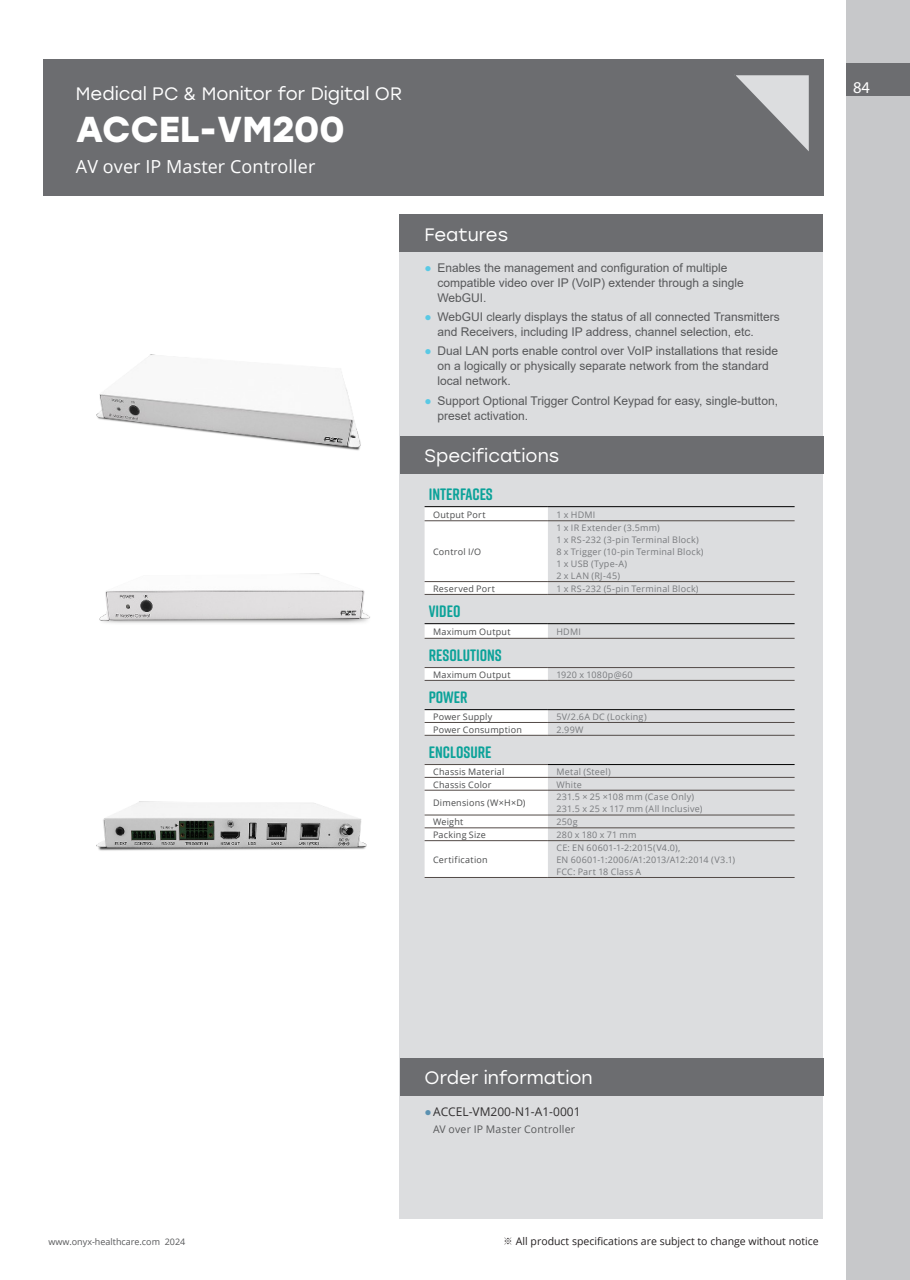
<style>
.page{position:relative;width:910px;height:1280px;background:#fff}
.page>*{position:absolute;margin:0;border:0;box-sizing:border-box;transform-origin:0 0}
._01_大標題{font:700 36px "Stolzl";color:#fff}
._01_系列標題{font:18px "Stolzl";color:#fff}
._01_title{font:18px "Stolzl";color:#fff}
.次標題{font:18px "Open Sans";letter-spacing:.005em;color:#fff}
._01_title-2{font:700 16.5px "Rift Soft";color:#0ba299}
.t1{font:16.5px "Myriad Pro";color:#fff}
.t2{font:12px/15px "Arial";color:#57585a}
.t3{font:12px "Open Sans";color:#312f30}
.t4{font:10.5px "Open Sans";color:#231f20}
.ordering_optional_content{font:10.5px "Open Sans";letter-spacing:.02em;color:#57585a}
.table_content{font:9px "Open Sans";letter-spacing:.025em;color:#787a7d}
.table_head_content{font:9px "Open Sans";letter-spacing:.025em;color:#4a4b4c}
.t5{font:9px "Open Sans";color:#57585a}
.s1{color:#5ac9e5}
.s2{font-family:"Arial";color:#5b91b1}
.s3{font-family:"Adobe Ming Std";font-weight:300}
</style>
<div class="page">
<div style="left:400px;top:215px;width:423px;height:1004px;background:#dcdddf"></div>
<div style="left:400px;top:215px;width:423px;height:37px;background:#6c6d70"></div>
<div style="left:43px;top:60px;width:780px;height:136px;background:#6c6d70"></div>
<svg style="left:736px;top:75px;width:73px;height:76px"></svg>
<div style="left:846px;top:0;width:64px;height:1280px;background:#c7c8ca"></div>
<div style="left:846px;top:63px;width:64px;height:32px;background:#6c6d70"></div>
<svg style="left:425px;top:508px;width:123px;height:369px"></svg>
<hr style="left:425px;top:506px;width:123px;height:1px;background:#000">
<hr style="left:548px;top:506px;width:247px;height:1px;background:#000">
<hr style="left:425px;top:520px;width:123px;height:1px;background:#524a47">
<hr style="left:548px;top:520px;width:247px;height:1px;background:#524a47">
<hr style="left:425px;top:581px;width:123px;height:1px;background:#524a47">
<hr style="left:548px;top:581px;width:247px;height:1px;background:#524a47">
<hr style="left:425px;top:594px;width:123px;height:1px;background:#524a47">
<hr style="left:548px;top:594px;width:247px;height:1px;background:#524a47">
<hr style="left:425px;top:623px;width:123px;height:1px;background:#000">
<hr style="left:548px;top:623px;width:247px;height:1px;background:#000">
<hr style="left:425px;top:638px;width:123px;height:1px;background:#524a47">
<hr style="left:548px;top:638px;width:247px;height:1px;background:#524a47">
<hr style="left:425px;top:667px;width:123px;height:1px;background:#524a47">
<hr style="left:548px;top:667px;width:247px;height:1px;background:#524a47">
<hr style="left:425px;top:680px;width:123px;height:1px;background:#524a47">
<hr style="left:548px;top:680px;width:247px;height:1px;background:#524a47">
<hr style="left:425px;top:709px;width:123px;height:1px;background:#000">
<hr style="left:548px;top:709px;width:247px;height:1px;background:#000">
<hr style="left:425px;top:722px;width:123px;height:1px;background:#524a47">
<hr style="left:548px;top:722px;width:247px;height:1px;background:#524a47">
<hr style="left:425px;top:735px;width:123px;height:1px;background:#524a47">
<hr style="left:548px;top:735px;width:247px;height:1px;background:#524a47">
<hr style="left:425px;top:764px;width:123px;height:1px;background:#524a47">
<hr style="left:425px;top:777px;width:123px;height:1px;background:#524a47">
<hr style="left:548px;top:777px;width:247px;height:1px;background:#524a47">
<hr style="left:425px;top:790px;width:123px;height:1px;background:#524a47">
<hr style="left:548px;top:790px;width:247px;height:1px;background:#524a47">
<hr style="left:425px;top:815px;width:123px;height:1px;background:#524a47">
<hr style="left:548px;top:815px;width:247px;height:1px;background:#524a47">
<hr style="left:425px;top:827px;width:123px;height:1px;background:#524a47">
<hr style="left:548px;top:827px;width:247px;height:1px;background:#524a47">
<hr style="left:425px;top:840px;width:123px;height:1px;background:#524a47">
<hr style="left:548px;top:840px;width:247px;height:1px;background:#524a47">
<hr style="left:425px;top:877px;width:123px;height:1px;background:#524a47">
<hr style="left:548px;top:877px;width:247px;height:1px;background:#524a47">
<hr style="left:548px;top:764px;width:247px;height:1px;background:#000">
<div style="left:400px;top:436px;width:423px;height:38px;background:#6c6d70"></div>
<div style="left:400px;top:1058px;width:423px;height:38px;background:#6c6d70"></div>
<img style="left:96px;top:243px;width:304px;height:241px">
<img style="left:99px;top:484px;width:301px;height:217px">
<img style="left:96px;top:701px;width:304px;height:234px">
<div style="left:68px;top:209px;width:65px;height:54px;background:#fff"></div>
<p class="_01_系列標題" style="left:76px;top:82px;width:328px">Medical PC &amp; Monitor for Digital OR</p>
<p class="_01_大標題" style="left:76px;top:104px;width:270px">ACCEL-VM200</p>
<p class="次標題" style="left:76px;top:154px;width:241px">AV over IP Master Controller</p>
<h2 class="_01_系列標題" style="left:424px;top:222px;width:85px">Features</h2>
<p class="t2" style="left:437px;top:260px;width:308px;text-indent:-13px"><span class="s1">●</span> Enables the management and configuration of multiple compatible video over IP (VoIP) extender through a single<br>WebGUI.</p>
<p class="t2" style="left:437px;top:309px;width:344px;text-indent:-13px"><span class="s1">●</span> WebGUI clearly displays the status of all connected Transmitters and Receivers, including IP address, channel selection, etc.</p>
<p class="t2" style="left:437px;top:344px;width:342px;text-indent:-13px"><span class="s1">●</span> Dual LAN ports enable control over VoIP installations that reside on a logically or physically separate network from the standard local network.</p>
<p class="t2" style="left:437px;top:393px;width:342px;text-indent:-13px"><span class="s1">●</span> Support Optional Trigger Control Keypad for easy, single-button, preset activation.</p>
<p class="_01_title" style="left:425px;top:443px;width:136px">Specifications</p>
<p class="_01_title-2" style="left:429px;top:482px;width:66px">INTERFACES</p>
<p class="table_head_content" style="left:433px;top:508px;width:54px">Output Port</p>
<p class="table_content" style="left:556px;top:508px;width:41px">1 x HDMI</p>
<p class="table_head_content" style="left:433px;top:546px;width:50px">Control I/O</p>
<p class="table_content" style="left:556px;top:522px;width:105px">1 x IR Extender (3.5mm)</p>
<p class="table_content" style="left:556px;top:534px;width:144px">1 x RS-232 (3-pin Terminal Block)</p>
<p class="table_content" style="left:556px;top:546px;width:149px">8 x Trigger (10-pin Terminal Block)</p>
<p class="table_content" style="left:556px;top:558px;width:72px">1 x USB (Type-A)</p>
<p class="table_content" style="left:556px;top:570px;width:65px">2 x LAN (RJ-45)</p>
<p class="table_head_content" style="left:433px;top:582px;width:63px">Reserved Port</p>
<p class="table_content" style="left:556px;top:582px;width:144px">1 x RS-232 (5-pin Terminal Block)</p>
<p class="_01_title-2" style="left:429px;top:599px;width:33px">VIDEO</p>
<p class="table_head_content" style="left:433px;top:625px;width:79px">Maximum Output</p>
<p class="table_content" style="left:556px;top:625px;width:26px">HDMI</p>
<p class="_01_title-2" style="left:429px;top:643px;width:75px">RESOLUTIONS</p>
<p class="table_head_content" style="left:433px;top:668px;width:79px">Maximum Output</p>
<p class="table_content" style="left:556px;top:668px;width:78px">1920 x 1080p@60</p>
<p class="_01_title-2" style="left:429px;top:685px;width:40px">POWER</p>
<p class="table_head_content" style="left:433px;top:710px;width:61px">Power Supply</p>
<p class="table_content" style="left:556px;top:710px;width:92px">5V/2.6A DC (Locking)</p>
<p class="table_head_content" style="left:433px;top:723px;width:90px">Power Consumption</p>
<p class="table_content" style="left:556px;top:723px;width:29px">2.99W</p>
<p class="_01_title-2" style="left:429px;top:740px;width:64px">ENCLOSURE</p>
<p class="table_head_content" style="left:433px;top:765px;width:73px">Chassis Material</p>
<p class="table_content" style="left:556px;top:765px;width:56px">Metal (Steel)</p>
<p class="table_head_content" style="left:433px;top:778px;width:60px">Chassis Color</p>
<p class="table_content" style="left:556px;top:778px;width:27px">White</p>
<p class="table_head_content" style="left:433px;top:797px;width:94px">Dimensions (W×H×D)</p>
<p class="table_content" style="left:556px;top:791px;width:139px">231.5 × 25 ×108 mm (Case Only)</p>
<p class="table_content" style="left:556px;top:803px;width:148px">231.5 x 25 x 117 mm (All Inclusive)</p>
<p class="table_head_content" style="left:433px;top:816px;width:32px">Weight</p>
<p class="table_content" style="left:556px;top:816px;width:23px">250g</p>
<p class="table_head_content" style="left:433px;top:829px;width:54px">Packing Size</p>
<p class="table_content" style="left:556px;top:829px;width:82px">280 x 180 x 71 mm</p>
<p class="table_head_content" style="left:433px;top:853px;width:56px">Certification</p>
<p class="table_content" style="left:556px;top:841px;width:125px">CE: EN 60601-1-2:2015(V4.0),</p>
<p class="table_content" style="left:556px;top:853px;width:180px">EN 60601-1:2006/A1:2013/A12:2014 (V3.1)</p>
<p class="table_content" style="left:556px;top:865px;width:86px">FCC: Part 18 Class A</p>
<h3 class="t1" style="left:853px;top:77px;width:18px">84</h3>
<p class="_01_title" style="left:425px;top:1065px;width:170px">Order information</p>
<p class="t3" style="left:425px;top:1103px;width:157px"><span class="s2">●</span>ACCEL-VM200-N1-A1-0001</p>
<p class="ordering_optional_content" style="left:433px;top:1122px;width:144px">AV over IP Master Controller</p>
<p class="t5" style="left:48px;top:1235px;width:138px">www.onyx-healthcare.com 2024</p>
<p class="t4" style="left:503px;top:1234px;width:317px"><span class="s3">※</span> All product specifications are subject to change without notice</p>
</div>
